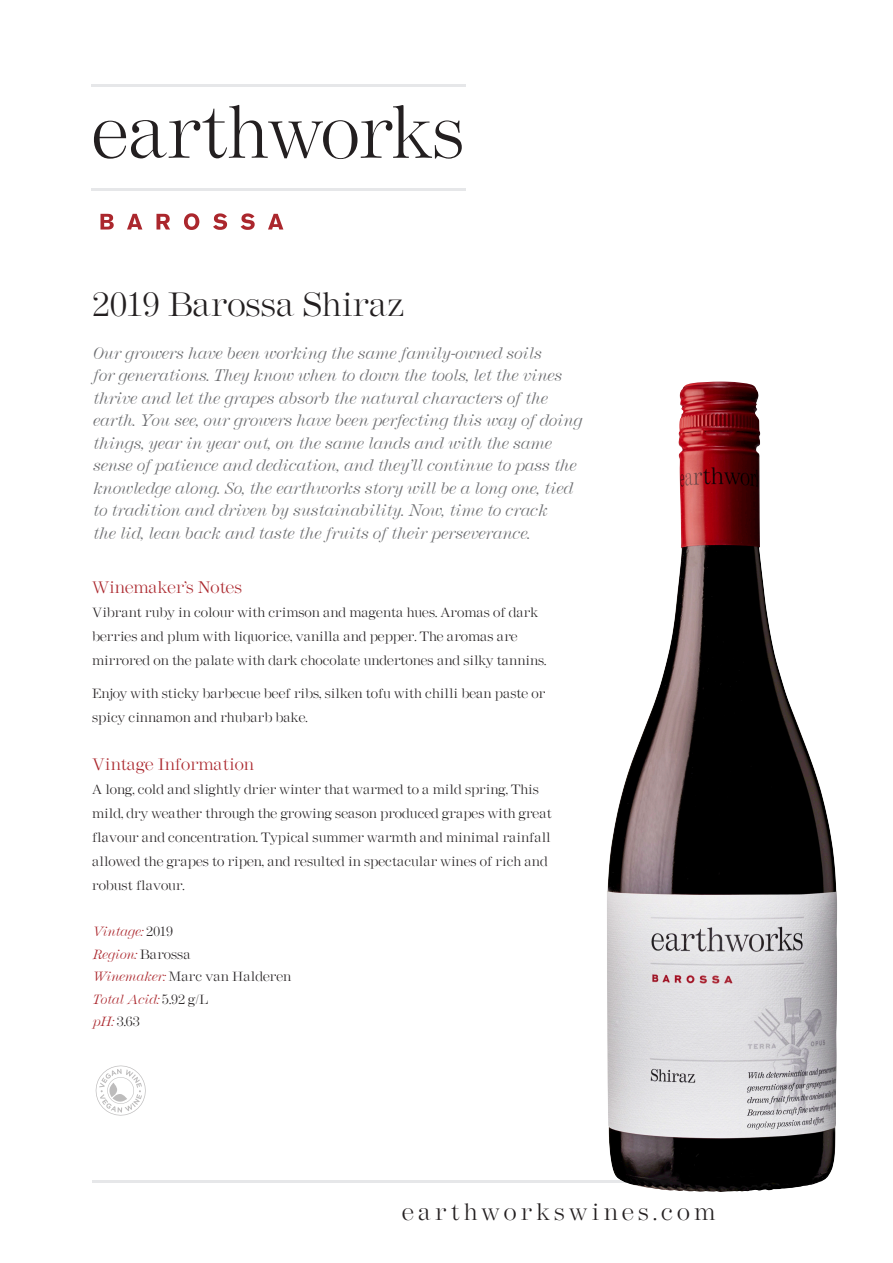
<style>
.page{position:relative;width:893px;height:1263px;background:#fff}
.page>*{position:absolute;margin:0;border:0;box-sizing:border-box;transform-origin:0 0}
.t1{font:30px "Andrich Minerva";color:#231f20}
.t2{font:21px "Andrich Minerva";letter-spacing:.2em;color:#231f20}
.t3{font:italic 15px/22.5px "Andrich Minerva";color:#6c6d70}
.t4{font:15px "Andrich Minerva";color:#ab272d}
.t5{font:12px/24px "Andrich Minerva";color:#231f20}
.t6{font:italic 12px/22.5px "Andrich Minerva";color:#ab272d}
.s1{font-style:normal;color:#231f20}
</style>
<div class="page">
<hr style="left:91px;top:84px;width:374px;height:3px;background:#e6e7e9">
<hr style="left:91px;top:188px;width:374px;height:3px;background:#e6e7e9">
<svg style="left:94px;top:105px;width:368px;height:54px"></svg>
<svg style="left:100px;top:214px;width:14px;height:15px"></svg>
<svg style="left:127px;top:214px;width:15px;height:15px"></svg>
<svg style="left:156px;top:214px;width:14px;height:15px"></svg>
<svg style="left:184px;top:213px;width:15px;height:17px"></svg>
<svg style="left:213px;top:213px;width:14px;height:17px"></svg>
<svg style="left:241px;top:213px;width:14px;height:17px"></svg>
<svg style="left:268px;top:214px;width:15px;height:15px"></svg>
<hr style="left:92px;top:1180px;width:613px;height:3px;background:#e6e7e9">
<svg style="left:95px;top:1065px;width:51px;height:51px"></svg>
<img style="left:607px;top:383px;width:230px;height:809px">
<h1 class="t1" style="left:92px;top:287px;width:314px">2019 Barossa Shiraz</h1>
<p class="t3" style="left:92px;top:342px;width:491px">Our growers have been working the same family-owned soils<br>for generations. They know when to down the tools, let the vines thrive and let the grapes absorb the natural characters of the earth. You see, our growers have been perfecting this way of doing things, year in year out, on the same lands and with the same sense of patience and dedication, and they’ll continue to pass the knowledge along. So, the earthworks story will be a long one, tied to tradition and driven by sustainability. Now, time to crack<br>the lid, lean back and taste the fruits of their perseverance.</p>
<p class="t4" style="left:92px;top:578px;width:151px">Winemaker’s Notes</p>
<p class="t5" style="left:92px;top:601px;width:456px">Vibrant ruby in colour with crimson and magenta hues. Aromas of dark berries and plum with liquorice, vanilla and pepper. The aromas are mirrored on the palate with dark chocolate undertones and silky tannins.</p>
<p class="t5" style="left:92px;top:681px;width:455px">Enjoy with sticky barbecue beef ribs, silken tofu with chilli bean paste or spicy cinnamon and rhubarb bake.</p>
<p class="t4" style="left:92px;top:755px;width:163px">Vintage Information</p>
<p class="t5" style="left:92px;top:777px;width:461px">A long, cold and slightly drier winter that warmed to a mild spring, This mild, dry weather through the growing season produced grapes with great flavour and concentration. Typical summer warmth and minimal rainfall allowed the grapes to ripen, and resulted in spectacular wines of rich and robust flavour.</p>
<p class="t6" style="left:92px;top:920px;width:201px">Vintage: <span class="s1">2019<br></span>Region: <span class="s1">Barossa<br></span>Winemaker: <span class="s1">Marc van Halderen<br></span>Total Acid: <span class="s1">5.92 g/L<br></span>pH: <span class="s1">3.63</span></p>
<h2 class="t2" style="left:402px;top:1200px;width:315px">earthworkswines.com</h2>
</div>
